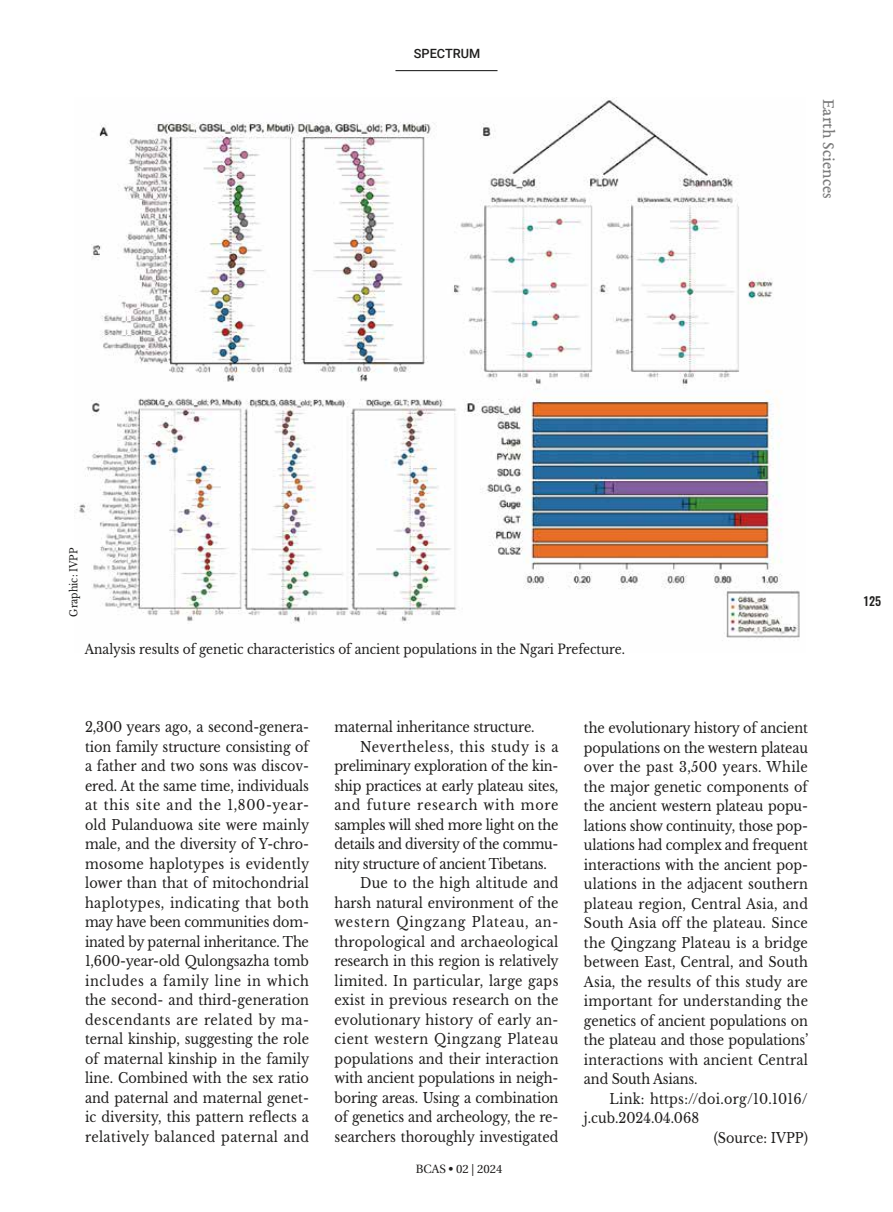
<style>
.page{position:relative;width:893px;height:1212px;background:#fff}
.page>*{position:absolute;margin:0;border:0;box-sizing:border-box;transform-origin:0 0}
.t1{font:18px "EB Garamond 08";color:#7d7d7d}
.t2{font:14.25px/19.5px "Libre Baskerville";color:#1f1e1d;text-align:justify;scale:.9 1}
.t3{font:14.25px "Libre Baskerville";letter-spacing:-.02em;color:#1f1e1d;scale:.9 1}
.t4{font:14.25px "Libre Baskerville";letter-spacing:.02em;color:#1f1e1d;scale:.9 1}
.t5{font:14.25px "Libre Baskerville";letter-spacing:.025em;color:#1f1e1d;scale:.9 1}
.t6{font:14.25px "Libre Baskerville";letter-spacing:.04em;color:#1f1e1d;scale:.9 1}
.t7{font:14.25px "Libre Baskerville";letter-spacing:-.025em;color:#1f1e1d;scale:.9 1}
.t8{font:14.25px "Libre Baskerville";letter-spacing:.06em;color:#1f1e1d;scale:.9 1}
.t9{font:14.25px "Libre Baskerville";letter-spacing:.055em;color:#1f1e1d;scale:.9 1}
.t10{font:13.5px "Libre Baskerville";letter-spacing:-.005em;color:#1f1e1d;scale:.9 1}
.t11{font:500 12.75px "Roboto";color:#1f1e1d}
.t12{font:12px "Linguistics Pro";color:#1f1e1d}
.t13{font:500 12px "Oswald";color:#1f1e1d}
.t14{font:10.5px "Libre Baskerville";color:#1f1e1d;scale:.9 1}
</style>
<div class="page">
<hr style="left:395px;top:70px;width:102px;height:1px;background:#000">
<img style="left:74px;top:98px;width:726px;height:543px">
<p class="t11" style="left:414px;top:44px;width:68px">SPECTRUM</p>
<p class="t1" style="left:841px;top:99px;width:101px;rotate:90deg">Earth Sciences</p>
<p class="t14" style="left:67px;top:617px;width:78px;rotate:-90deg">Graphic: IVPP</p>
<p class="t10" style="left:85px;top:641px;width:601px">Analysis results of genetic characteristics of ancient populations in the Ngari Prefecture.</p>
<p class="t2" style="left:85px;top:717px;width:251px">2,300 years ago, a second-genera&shy;tion family structure consisting of a father and two sons was discov&shy;ered. At the same time, individuals at this site and the 1,800-year&shy;old Pulanduowa site were mainly male, and the diversity of Y-chro&shy;mosome haplotypes is evidently lower than that of mitochondrial haplotypes, indicating that both may have been communities dom&shy;inated by paternal inheritance. The 1,600-year-old Qulongsazha tomb includes a family line in which the second- and third-generation descendants are related by ma&shy;ternal kinship, suggesting the role of maternal kinship in the family line. Combined with the sex ratio and paternal and maternal genet&shy;ic diversity, this pattern reflects a relatively balanced paternal and</p>
<p class="t2" style="left:334px;top:717px;width:224px">maternal inheritance structure.</p>
<p class="t6" style="left:360px;top:738px;width:222px">Nevertheless, this study is a</p>
<p class="t3" style="left:334px;top:757px;width:250px">preliminary exploration of the kin-</p>
<p class="t3" style="left:334px;top:777px;width:250px">ship practices at early plateau sites,</p>
<p class="t9" style="left:334px;top:796px;width:250px">and future research with more</p>
<p class="t3" style="left:334px;top:816px;width:250px">samples will shed more light on the</p>
<p class="t7" style="left:334px;top:835px;width:250px">details and diversity of the commu-</p>
<p class="t3" style="left:334px;top:855px;width:238px">nity structure of ancient Tibetans.</p>
<p class="t5" style="left:360px;top:874px;width:222px">Due to the high altitude and</p>
<p class="t2" style="left:334px;top:893px;width:250px">harsh natural environment of the</p>
<p class="t8" style="left:334px;top:913px;width:250px">western Qingzang Plateau, an-</p>
<p class="t4" style="left:334px;top:933px;width:250px">thropological and archaeological</p>
<p class="t2" style="left:334px;top:951px;width:251px">research in this region is relatively</p>
<p class="t5" style="left:334px;top:972px;width:250px">limited. In particular, large gaps</p>
<p class="t2" style="left:334px;top:990px;width:250px">exist in previous research on the</p>
<p class="t2" style="left:334px;top:1010px;width:250px">evolutionary history of early an-</p>
<p class="t6" style="left:334px;top:1030px;width:250px">cient western Qingzang Plateau</p>
<p class="t2" style="left:334px;top:1049px;width:250px">populations and their interaction</p>
<p class="t2" style="left:334px;top:1068px;width:250px">with ancient populations in neigh-</p>
<p class="t2" style="left:334px;top:1088px;width:250px">boring areas. Using a combination</p>
<p class="t2" style="left:334px;top:1107px;width:250px">of genetics and archeology, the re-</p>
<p class="t2" style="left:334px;top:1127px;width:250px">searchers thoroughly investigated</p>
<p class="t12" style="left:416px;top:1159px;width:88px">BCAS • 02 | 2024</p>
<p class="t2" style="left:584px;top:719px;width:251px">the evolutionary history of ancient populations on the western plateau over the past 3,500 years. While the major genetic components of the ancient western plateau popu&shy;lations show continuity, those pop&shy;ulations had complex and frequent interactions with the ancient pop&shy;ulations in the adjacent southern plateau region, Central Asia, and South Asia off the plateau. Since the Qingzang Plateau is a bridge between East, Central, and South Asia, the results of this study are important for understanding the genetics of ancient populations on the plateau and those populations’ interactions with ancient Central and South Asians.</p>
<p class="t4" style="left:609px;top:1090px;width:222px">Link: https://doi.org/10.1016/</p>
<p class="t2" style="left:584px;top:1108px;width:129px">j.cub.2024.04.068</p>
<p class="t2" style="left:714px;top:1128px;width:106px">(Source: IVPP)</p>
<p class="t13" style="left:863px;top:592px;width:19px">125</p>
</div>
